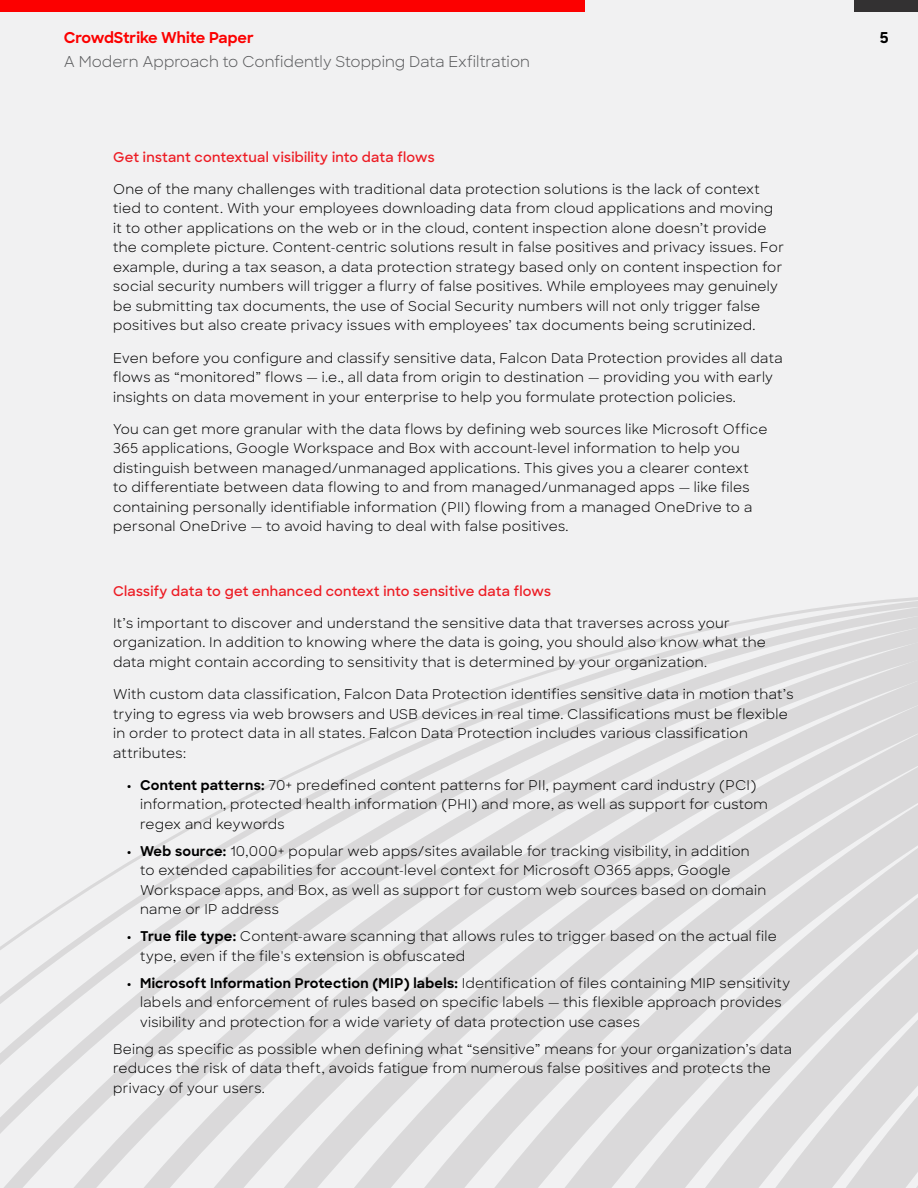
<style>
.page{position:relative;width:918px;height:1188px;background:#f1f1f2}
.page>*{position:absolute;margin:0;border:0;box-sizing:border-box;transform-origin:0 0}
.t1{font:15px "Crowdstrike Sharp Sans";color:#58595b}
.t2{font:700 15px "Crowdstrike Sharp Sans";color:#fc0000}
.t3{font:700 15px "Crowdstrike Sharp Sans";color:#000}
.t4{font:13.5px/19.5px "Crowdstrike Sharp Sans";letter-spacing:.02em;color:#000}
.t5{font:600 13.5px "Crowdstrike Sharp Sans";letter-spacing:.02em;color:#ed1c24}
.s1{font-weight:700}
</style>
<div class="page">
<div style="left:0;top:0;width:585px;height:11px;background:#fc0000"></div>
<div style="left:854px;top:0;width:64px;height:11px;background:#333132"></div>
<svg style="left:0;top:917px;width:43px;height:271px"></svg>
<svg style="left:43px;top:867px;width:77px;height:321px"></svg>
<svg style="left:120px;top:822px;width:77px;height:366px"></svg>
<svg style="left:197px;top:782px;width:76px;height:406px"></svg>
<svg style="left:273px;top:747px;width:75px;height:441px"></svg>
<svg style="left:348px;top:716px;width:73px;height:472px"></svg>
<svg style="left:421px;top:688px;width:74px;height:500px"></svg>
<svg style="left:495px;top:664px;width:73px;height:524px"></svg>
<svg style="left:568px;top:643px;width:74px;height:545px"></svg>
<svg style="left:642px;top:597px;width:276px;height:591px"></svg>
<p class="t2" style="left:64px;top:26px;width:192px">CrowdStrike White Paper</p>
<p class="t1" style="left:64px;top:50px;width:468px">A Modern Approach to Confidently Stopping Data Exfiltration</p>
<p class="t5" style="left:113px;top:147px;width:323px">Get instant contextual visibility into data flows</p>
<p class="t4" style="left:113px;top:179px;width:672px">One of the many challenges with traditional data protection solutions is the lack of context tied to content. With your employees downloading data from cloud applications and moving it to other applications on the web or in the cloud, content inspection alone doesn’t provide the complete picture. Content-centric solutions result in false positives and privacy issues. For example, during a tax season, a data protection strategy based only on content inspection for social security numbers will trigger a flurry of false positives. While employees may genuinely be submitting tax documents, the use of Social Security numbers will not only trigger false positives but also create privacy issues with employees’ tax documents being scrutinized.</p>
<p class="t4" style="left:113px;top:347px;width:671px">Even before you configure and classify sensitive data, Falcon Data Protection provides all data flows as “monitored” flows — i.e., all data from origin to destination — providing you with early insights on data movement in your enterprise to help you formulate protection policies.</p>
<p class="t4" style="left:113px;top:418px;width:656px">You can get more granular with the data flows by defining web sources like Microsoft Office 365 applications, Google Workspace and Box with account-level information to help you distinguish between managed/unmanaged applications. This gives you a clearer context<br>to differentiate between data flowing to and from managed/unmanaged apps — like files containing personally identifiable information (PII) flowing from a managed OneDrive to a personal OneDrive — to avoid having to deal with false positives.</p>
<p class="t5" style="left:113px;top:581px;width:439px">Classify data to get enhanced context into sensitive data flows</p>
<p class="t4" style="left:113px;top:613px;width:654px">It’s important to discover and understand the sensitive data that traverses across your organization. In addition to knowing where the data is going, you should also know what the data might contain according to sensitivity that is determined by your organization.</p>
<p class="t4" style="left:113px;top:684px;width:682px">With custom data classification, Falcon Data Protection identifies sensitive data in motion that’s trying to egress via web browsers and USB devices in real time. Classifications must be flexible in order to protect data in all states. Falcon Data Protection includes various classification attributes:</p>
<p class="t4" style="left:140px;top:775px;width:629px;text-indent:-14px"><span class="s1">• Content patterns:</span> 70+ predefined content patterns for PII, payment card industry (PCI) information, protected health information (PHI) and more, as well as support for custom regex and keywords</p>
<p class="t4" style="left:140px;top:841px;width:628px;text-indent:-14px"><span class="s1">• Web source:</span> 10,000+ popular web apps/sites available for tracking visibility, in addition to extended capabilities for account-level context for Microsoft O365 apps, Google Workspace apps, and Box, as well as support for custom web sources based on domain name or IP address</p>
<p class="t4" style="left:140px;top:926px;width:638px;text-indent:-14px"><span class="s1">• True file type:</span> Content-aware scanning that allows rules to trigger based on the actual file type, even if the file's extension is obfuscated</p>
<p class="t4" style="left:140px;top:973px;width:652px;text-indent:-14px"><span class="s1">• Microsoft Information Protection (MIP) labels:</span> Identification of files containing MIP sensitivity labels and enforcement of rules based on specific labels — this flexible approach provides visibility and protection for a wide variety of data protection use cases</p>
<p class="t4" style="left:113px;top:1039px;width:680px">Being as specific as possible when defining what “sensitive” means for your organization’s data reduces the risk of data theft, avoids fatigue from numerous false positives and protects the privacy of your users.</p>
<p class="t3" style="left:880px;top:26px;width:10px">5</p>
</div>
